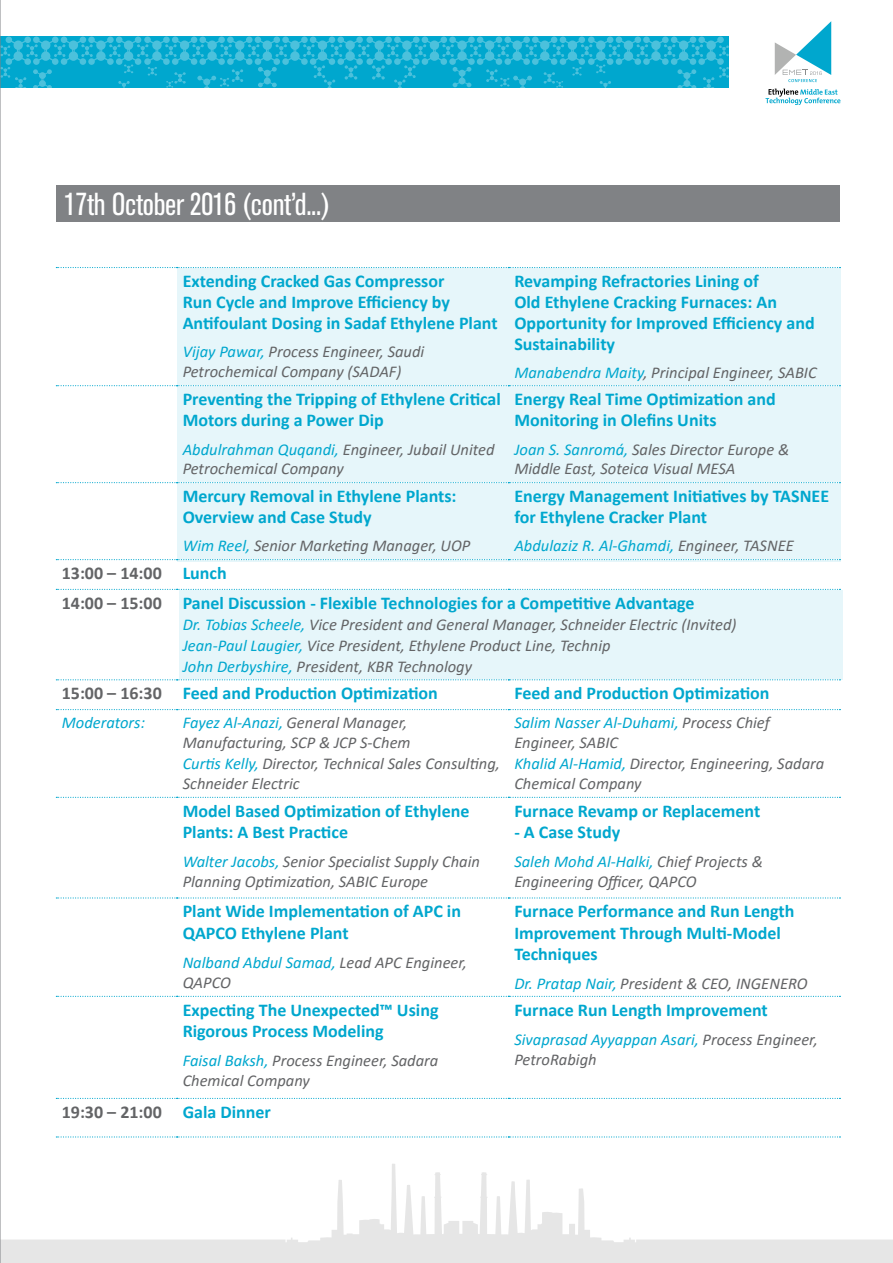
<style>
.page{position:relative;width:893px;height:1263px;background:#fff}
.page>*{position:absolute;margin:0;border:0;box-sizing:border-box;transform-origin:0 0}
.t1{font:condensed 31.5px "Akzidenz Grotesk BQ";letter-spacing:-.01em;color:#fff}
.t2{font:700 18px/21px "Calibri";color:#00a7ce}
.t3{font:700 18px "Calibri";color:#636466}
.t4{font:italic 16.5px/19.8px "Calibri";color:#636466}
.t5{font:italic 16.5px "Calibri";color:#00a7ce}
.s1{color:#00a7ce}
.s2{color:#636466}
</style>
<div class="page">
<svg style="left:765px;top:89px;width:75px;height:16px"></svg>
<svg style="left:775px;top:21px;width:56px;height:61px"></svg>
<svg style="left:1px;top:1164px;width:892px;height:99px"></svg>
<svg style="left:1px;top:37px;width:728px;height:51px;background:#16aed2"></svg>
<div style="left:56px;top:185px;width:784px;height:37px;background:#808285"></div>
<div style="left:177px;top:267px;width:663px;height:295px;background:#e6f6fa"></div>
<div style="left:179px;top:590px;width:664px;height:89px;background:#e6f6fa"></div>
<svg style="left:56px;top:267px;width:784px;height:1px"></svg>
<svg style="left:56px;top:385px;width:784px;height:1px"></svg>
<svg style="left:56px;top:482px;width:784px;height:1px"></svg>
<svg style="left:56px;top:559px;width:784px;height:1px"></svg>
<svg style="left:56px;top:589px;width:784px;height:1px"></svg>
<svg style="left:56px;top:679px;width:784px;height:1px"></svg>
<svg style="left:56px;top:709px;width:784px;height:1px"></svg>
<svg style="left:56px;top:797px;width:784px;height:1px"></svg>
<svg style="left:56px;top:897px;width:784px;height:1px"></svg>
<svg style="left:56px;top:996px;width:784px;height:1px"></svg>
<svg style="left:56px;top:1098px;width:784px;height:1px"></svg>
<svg style="left:56px;top:1136px;width:784px;height:1px"></svg>
<hr style="left:0;top:0;width:1px;height:1263px;background:#808285">
<h1 class="t1" style="left:64px;top:186px;width:268px">17th October 2016 (cont’d...)</h1>
<p class="t2" style="left:183px;top:270px;width:316px">Extending Cracked Gas Compressor<br>Run Cycle and Improve Efficiency by<br>Antifoulant Dosing in Sadaf Ethylene Plant</p>
<p class="t4" style="left:183px;top:341px;width:243px"><span class="s1">Vijay Pawar,</span> Process Engineer, Saudi<br>Petrochemical Company (SADAF)</p>
<p class="t2" style="left:183px;top:388px;width:320px">Preventing the Tripping of Ethylene Critical<br>Motors during a Power Dip</p>
<p class="t4" style="left:183px;top:438px;width:313px"><span class="s1">Abdulrahman Quqandi,</span> Engineer, Jubail United<br>Petrochemical Company</p>
<p class="t2" style="left:514px;top:270px;width:302px">Revamping Refractories Lining of<br>Old Ethylene Cracking Furnaces: An<br>Opportunity for Improved Efficiency and<br>Sustainability</p>
<p class="t4" style="left:514px;top:362px;width:304px"><span class="s1">Manabendra Maity</span>, Principal Engineer, SABIC</p>
<p class="t2" style="left:514px;top:388px;width:263px">Energy Real Time Optimization and<br>Monitoring in Olefins Units</p>
<p class="t4" style="left:514px;top:438px;width:276px"><span class="s1">Joan S. Sanromá,</span> Sales Director Europe &amp;<br>Middle East, Soteica Visual MESA</p>
<p class="t2" style="left:514px;top:485px;width:316px">Energy Management Initiatives by TASNEE for Ethylene Cracker Plant</p>
<p class="t5" style="left:514px;top:534px;width:281px">Abdulaziz R. Al-Ghamdi, <span class="s2">Engineer, TASNEE</span></p>
<p class="t2" style="left:62px;top:558px;width:634px;line-height:29.7px"><span class="s2">13:00 – 14:00</span> Lunch<br><span class="s2">14:00 – 15:00</span> Panel Discussion - Flexible Technologies for a Competitive Advantage</p>
<p class="t4" style="left:183px;top:613px;width:555px;line-height:21px"><span class="s1">Dr. Tobias Scheele,</span> Vice President and General Manager, Schneider Electric (Invited)<br><span class="s1">Jean-Paul Laugier,</span> Vice President, Ethylene Product Line, Technip<br><span class="s1">John Derbyshire,</span> President, KBR Technology</p>
<p class="t2" style="left:62px;top:682px;width:378px"><span class="s2">15:00 – 16:30</span> Feed and Production Optimization</p>
<p class="t2" style="left:514px;top:682px;width:257px">Feed and Production Optimization</p>
<p class="t5" style="left:62px;top:711px;width:85px">Moderators:</p>
<p class="t4" style="left:183px;top:712px;width:319px;line-height:20.2px"><span class="s1">Fayez Al-Anazi,</span> General Manager, Manufacturing, SCP &amp; JCP S-Chem<br><span class="s1">Curtis Kelly,</span> Director, Technical Sales Consulting, Schneider Electric</p>
<p class="t4" style="left:514px;top:712px;width:311px;line-height:20.2px"><span class="s1">Salim Nasser Al-Duhami,</span> Process Chief<br>Engineer, SABIC<br><span class="s1">Khalid Al-Hamid,</span> Director, Engineering, Sadara<br>Chemical Company</p>
<p class="t2" style="left:183px;top:800px;width:288px">Model Based Optimization of Ethylene<br>Plants: A Best Practice</p>
<p class="t4" style="left:183px;top:851px;width:299px"><span class="s1">Walter Jacobs,</span> Senior Specialist Supply Chain<br>Planning Optimization, SABIC Europe</p>
<p class="t2" style="left:183px;top:485px;width:275px">Mercury Removal in Ethylene Plants:<br>Overview and Case Study</p>
<p class="t4" style="left:183px;top:535px;width:289px"><span class="s1">Wim Reel,</span> Senior Marketing Manager, UOP</p>
<p class="t2" style="left:514px;top:800px;width:247px">Furnace Revamp or Replacement</p>
<p class="t2" style="left:514px;top:821px;width:107px">- A Case Study</p>
<p class="t4" style="left:514px;top:851px;width:250px"><span class="s1">Saleh Mohd Al-Halki,</span> Chief Projects &amp;<br>Engineering Officer, QAPCO</p>
<p class="t2" style="left:183px;top:900px;width:280px">Plant Wide Implementation of APC in<br>QAPCO Ethylene Plant</p>
<p class="t4" style="left:183px;top:952px;width:286px"><span class="s1">Nalband Abdul Samad,</span> Lead APC Engineer,<br>QAPCO</p>
<p class="t2" style="left:183px;top:999px;width:257px">Expecting The Unexpected™ Using<br>Rigorous Process Modeling</p>
<p class="t4" style="left:183px;top:1050px;width:257px"><span class="s1">Faisal Baksh,</span> Process Engineer, Sadara<br>Chemical Company</p>
<p class="t3" style="left:62px;top:1099px;width:211px">19:30 – 21:00 <span class="s1">Gala Dinner</span></p>
<p class="t2" style="left:514px;top:900px;width:282px">Furnace Performance and Run Length<br>Improvement Through Multi-Model<br>Techniques</p>
<p class="t4" style="left:514px;top:973px;width:295px"><span class="s1">Dr. Pratap Nair,</span> President &amp; CEO, INGENERO</p>
<p class="t2" style="left:514px;top:999px;width:255px">Furnace Run Length Improvement</p>
<p class="t4" style="left:514px;top:1029px;width:305px"><span class="s1">Sivaprasad Ayyappan Asari,</span> Process Engineer,<br>PetroRabigh</p>
</div>
